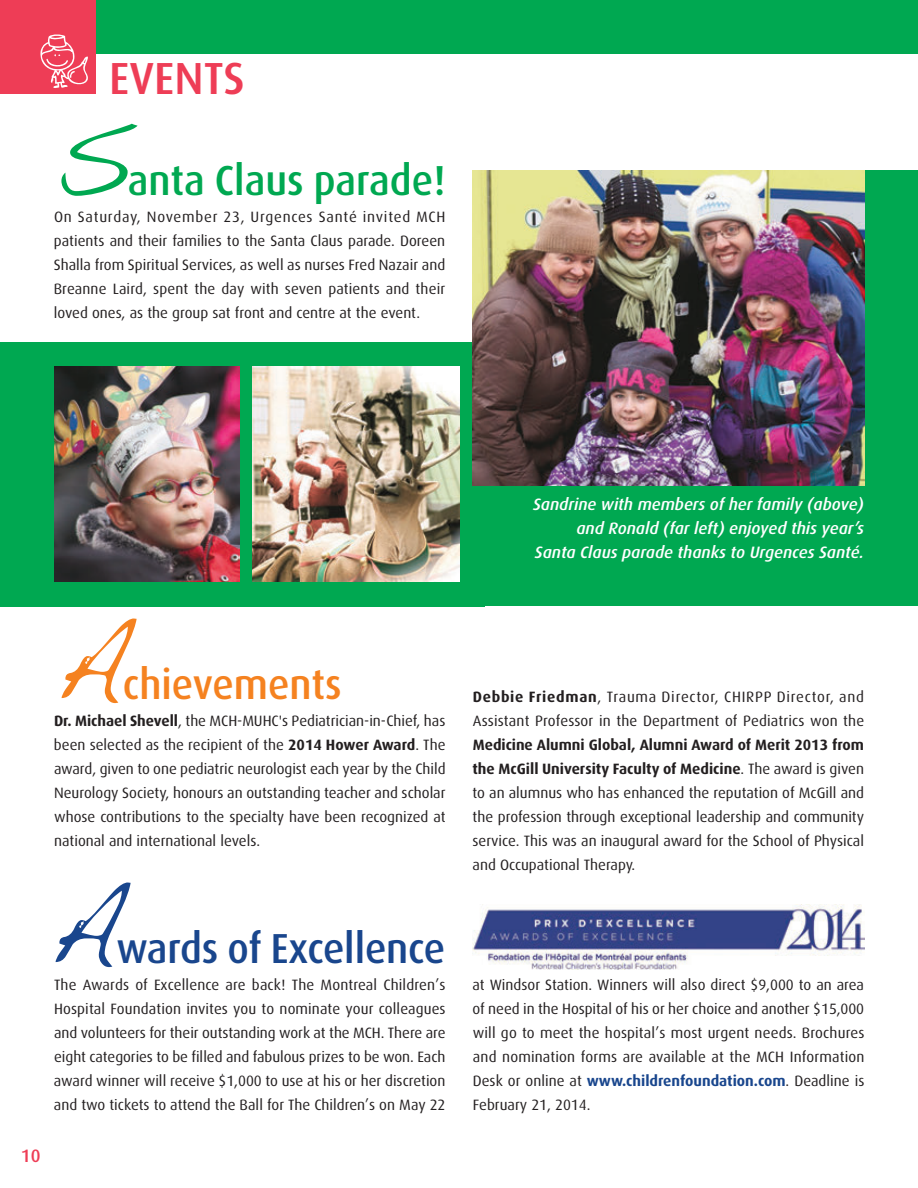
<style>
.page{position:relative;width:918px;height:1188px;background:#fff}
.page>*{position:absolute;margin:0;border:0;box-sizing:border-box;transform-origin:0 0}
.t1{font:102px "Handwriting Dakota";color:#00a851}
.t2{font:102px "Handwriting Dakota";color:#19468d}
.t3{font:102px "Handwriting Dakota";color:#f58220}
.t4{font:500 45px "Dax";color:#ee3d56}
.t5{font:500 42px "Dax";letter-spacing:-.01em;color:#19468d;scale:.95 1}
.t6{font:500 42px "Dax";color:#00a851;scale:.95 1}
.t7{font:500 42px "Dax";color:#f58220;scale:.95 1}
.t8{font:500 18px "Dax";color:#ee3d56}
.t9{font:italic 500 16.5px/24px "Dax";color:#fff;text-align:right}
.t10{font:15px/24px "Dax";color:#231f20;text-align:justify}
.s1{font-weight:700}
.s2{font-weight:700;color:#19468d}
</style>
<div class="page">
<div style="left:0;top:342px;width:485px;height:264px;background:#00a851"></div>
<div style="left:472px;top:171px;width:446px;height:435px;background:#00a851"></div>
<img style="left:253px;top:366px;width:207px;height:216px">
<div style="left:0;top:0;width:918px;height:54px;background:#00a851"></div>
<div style="left:0;top:0;width:96px;height:94px;background:#ee3d56"></div>
<svg style="left:40px;top:34px;width:48px;height:54px"></svg>
<img style="left:54px;top:366px;width:185px;height:216px">
<img style="left:472px;top:171px;width:393px;height:315px">
<img style="left:473px;top:904px;width:391px;height:66px">
<h2 class="t4" style="left:109px;top:54px;width:137px">EVENTS</h2>
<h1 class="t1" style="left:54px;top:100px;width:75px">S</h1>
<h3 class="t6" style="left:128px;top:157px;width:336px">anta Claus parade!</h3>
<p class="t10" style="left:54px;top:205px;width:393px">On Saturday, November 23, Urgences Santé invited MCH patients and their families to the Santa Claus parade. Doreen Shalla from Spiritual Services, as well as nurses Fred Nazair and Breanne Laird, spent the day with seven patients and their loved ones, as the group sat front and centre at the event.</p>
<p class="t9" style="left:533px;top:492px;width:332px">Sandrine with members of her family (above) and Ronald (far left) enjoyed this year’s<br>Santa Claus parade thanks to Urgences Santé.</p>
<p class="t8" style="left:21px;top:1145px;width:21px">10</p>
<h1 class="t3" style="left:54px;top:604px;width:75px">A</h1>
<h3 class="t7" style="left:123px;top:661px;width:232px">chievements</h3>
<p class="t10" style="left:54px;top:709px;width:393px"><span class="s1">Dr. Michael Shevell</span>, the MCH-MUHC's Pediatrician-in-Chief, has been selected as the recipient of the <span class="s1">2014 Hower Award</span>. The award, given to one pediatric neurologist each year by the Child Neurology Society, honours an outstanding teacher and scholar whose contributions to the specialty have been recognized at national and international levels.</p>
<h1 class="t2" style="left:48px;top:868px;width:75px">A</h1>
<h3 class="t5" style="left:116px;top:925px;width:348px">wards of Excellence</h3>
<p class="t10" style="left:473px;top:685px;width:393px"><span class="s1">Debbie Friedman</span>, Trauma Director, CHIRPP Director, and<br>Assistant Professor in the Department of Pediatrics won the</p>
<p class="t10" style="left:473px;top:733px;width:393px"><span class="s1">Medicine Alumni Global, Alumni Award of Merit 2013 from the McGill University Faculty of Medicine</span>. The award is given to an alumnus who has enhanced the reputation of McGill and the profession through exceptional leadership and community service. This was an inaugural award for the School of Physical and Occupational Therapy.</p>
<p class="t10" style="left:54px;top:973px;width:393px">The Awards of Excellence are back! The Montreal Children’s Hospital Foundation invites you to nominate your colleagues and volunteers for their outstanding work at the MCH. There are eight categories to be filled and fabulous prizes to be won. Each award winner will receive $1,000 to use at his or her discretion and two tickets to attend the Ball for The Children’s on May 22</p>
<p class="t10" style="left:473px;top:973px;width:393px">at Windsor Station. Winners will also direct $9,000 to an area of need in the Hospital of his or her choice and another $15,000 will go to meet the hospital’s most urgent needs. Brochures and nomination forms are available at the MCH Information Desk or online at <span class="s2">www.childrenfoundation.com</span>. Deadline is February 21, 2014.</p>
</div>
